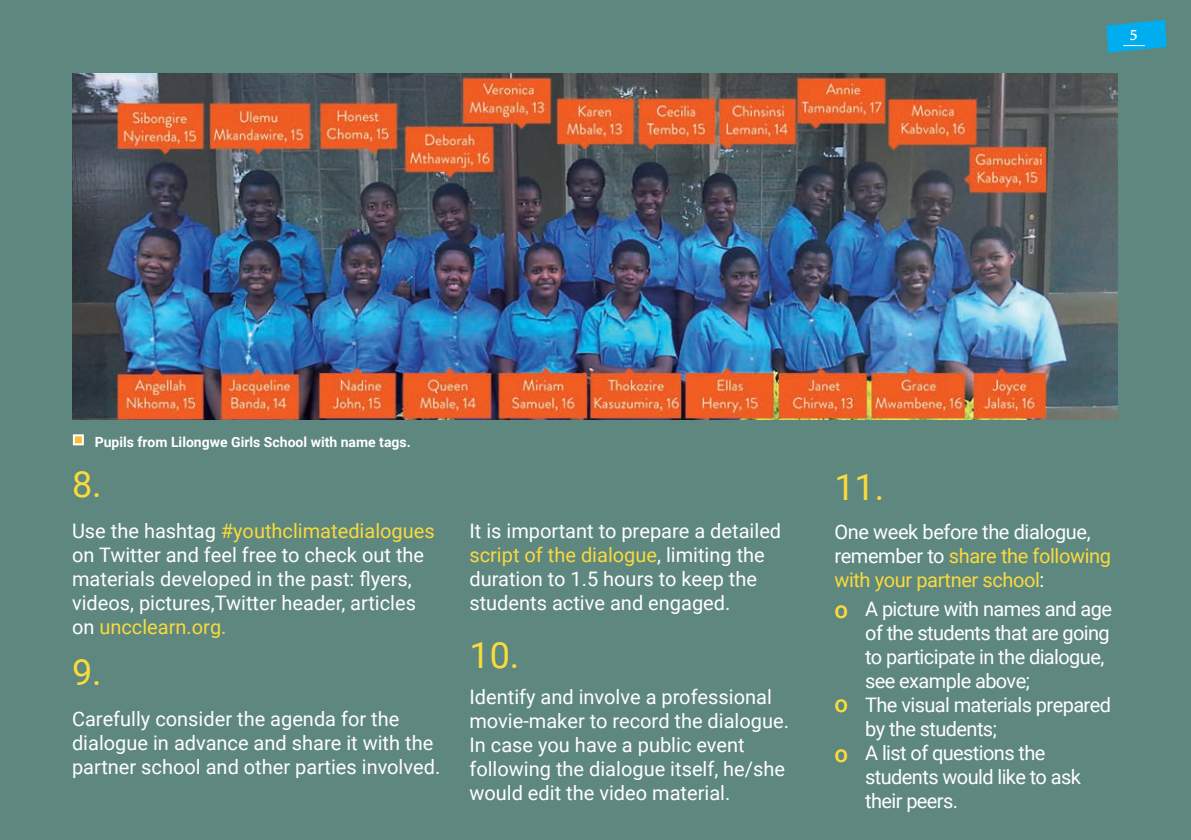
<style>
.page{position:relative;width:1191px;height:840px;background:#fff}
.page>*{position:absolute;margin:0;border:0;box-sizing:border-box;transform-origin:0 0}
.t1{font:36px "Roboto";color:#fada3d}
.t2{font:500 24px "Roboto";color:#fada3d}
.t3{font:20px/24px "Roboto";color:#fff}
.t4{font:20px/24px "Roboto";letter-spacing:-.03em;color:#fff}
.t5{font:20px/24px "Roboto";letter-spacing:-.02em;color:#fada3d}
.t6{font:20px "Roboto";color:#fada3d}
.t7{font:16px "Minion Pro";color:#fff}
.t8{font:700 14px "Roboto";color:#fff}
.s1{color:#fada3d}
.s2{color:#fff}
</style>
<div class="page">
<hr style="left:0;top:0;width:3px;height:839px;background:#5a857c">
<div style="left:3px;top:0;width:1188px;height:839px;background:#5a857c"></div>
<svg style="left:1106px;top:20px;width:60px;height:33px"></svg>
<img style="left:73px;top:73px;width:1044px;height:347px">
<div style="left:73px;top:434px;width:11px;height:11px;background:#fdbb3b;border:2px solid #fff"></div>
<p class="t7" style="left:1129px;top:24px;width:9px">5</p>
<p class="t8" style="left:95px;top:432px;width:317px">Pupils from Lilongwe Girls School with name tags.</p>
<p class="t1" style="left:72px;top:458px;width:31px">8.</p>
<p class="t3" style="left:72px;top:518px;width:364px">Use the hashtag <span class="s1">#youthclimatedialogues </span>on Twitter and feel free to check out the</p>
<p class="t3" style="left:72px;top:566px;width:345px">materials developed in the past: flyers, videos, pictures,Twitter header, articles</p>
<p class="t6" style="left:72px;top:613px;width:156px"><span class="s2">on</span> uncclearn.org.</p>
<p class="t1" style="left:72px;top:646px;width:31px">9.</p>
<p class="t3" style="left:72px;top:705px;width:370px">Carefully consider the agenda for the dialogue in advance and share it with the partner school and other parties involved.</p>
<p class="t3" style="left:469px;top:517px;width:313px">It is important to prepare a detailed <span class="s1">script of the dialogue</span>, limiting the duration to 1.5 hours to keep the students active and engaged.</p>
<p class="t1" style="left:469px;top:629px;width:51px">10.</p>
<p class="t3" style="left:469px;top:683px;width:321px">Identify and involve a professional movie-maker to record the dialogue.<br>In case you have a public event following the dialogue itself, he/she would edit the video material.</p>
<p class="t1" style="left:834px;top:462px;width:51px">11.</p>
<p class="t5" style="left:834px;top:518px;width:278px"><span class="s2">One week before the dialogue, remember to</span> share the following with your partner school<span class="s2">:</span></p>
<p class="t2" style="left:834px;top:592px;width:15px">o</p>
<p class="t4" style="left:865px;top:596px;width:248px">A picture with names and age of the students that are going to participate in the dialogue, see example above;<br>The visual materials prepared by the students;</p>
<p class="t4" style="left:865px;top:740px;width:217px">A list of questions the students would like to ask their peers.</p>
<p class="t2" style="left:834px;top:686px;width:15px">o</p>
<p class="t2" style="left:834px;top:736px;width:15px">o</p>
</div>
